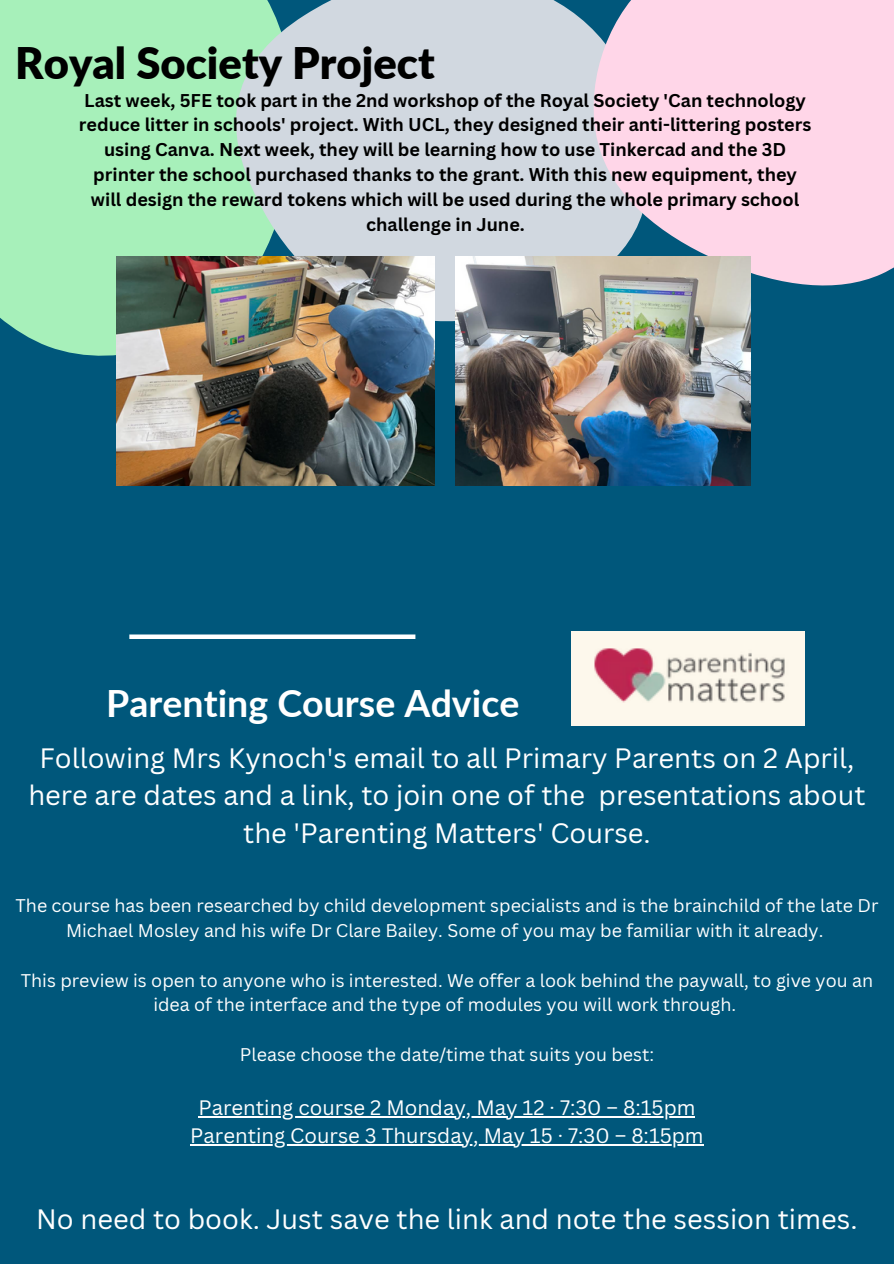
<style>
.page{position:relative;width:894px;height:1264px;background:#fff}
.page>*{position:absolute;margin:0;border:0;box-sizing:border-box;transform-origin:0 0}
.t1{font:900 43.5px "Lato";color:#000}
.t2{font:700 37.5px "Lato";color:#fff}
.t3{font:27.3px/37.2px "Canva Sans";color:#fff;text-align:center}
.t4{font:20.4px "Canva Sans";color:#fff}
.t5{font:700 18px/24.8px "Canva Sans";color:#000;text-align:center}
.t6{font:17.85px/24.8px "Canva Sans";color:#fff;text-align:center}
</style>
<div class="page">
<div style="left:0;top:0;width:893px;height:1263px;background:#00577b"></div>
<img style="left:571px;top:632px;width:233px;height:93px">
<div style="left:129px;top:634px;width:286px;height:5px;background:#fff"></div>
<div style="left:0;top:0;width:164px;height:360px;background:#a7f0ba"></div>
<svg style="left:164px;top:0;width:418px;height:431px;background:#c0d8d4"></svg>
<svg style="left:582px;top:0;width:311px;height:294px;background:#eccee1"></svg>
<img style="left:455px;top:257px;width:295px;height:228px">
<img style="left:117px;top:257px;width:317px;height:228px">
<hr style="left:198px;top:1116px;width:497px;height:1px;background:#fff">
<hr style="left:190px;top:1144px;width:513px;height:1px;background:#fff">
<p class="t1" style="left:15px;top:36px;width:421px">Royal Society Project</p>
<h3 class="t5" style="left:79px;top:87px;width:733px">Last week, 5FE took part in the 2nd workshop of the Royal Society 'Can technology reduce litter in schools' project. With UCL, they designed their anti-littering posters using Canva. Next week, they will be learning how to use Tinkercad and the 3D printer the school purchased thanks to the grant. With this new equipment, they will design the reward tokens which will be used during the whole primary school challenge in June.</h3>
<h1 class="t2" style="left:106px;top:680px;width:414px">Parenting Course Advice</h1>
<h5 class="t3" style="left:28px;top:739px;width:838px">Following Mrs Kynoch's email to all Primary Parents on 2 April, here are dates and a link, to join one of the presentations about the 'Parenting Matters' Course.</h5>
<p class="t6" style="left:15px;top:893px;width:864px">The course has been researched by child development specialists and is the brainchild of the late Dr<br>Michael Mosley and his wife Dr Clare Bailey. Some of you may be familiar with it already.</p>
<p class="t6" style="left:21px;top:967px;width:853px">This preview is open to anyone who is interested. We offer a look behind the paywall, to give you an idea of the interface and the type of modules you will work through.</p>
<p class="t6" style="left:240px;top:1041px;width:415px">Please choose the date/time that suits you best:</p>
<h2 class="t4" style="left:198px;top:1093px;width:498px">Parenting course 2 Monday, May 12 · 7:30 – 8:15pm</h2>
<p class="t4" style="left:190px;top:1121px;width:514px">Parenting Course 3 Thursday, May 15 · 7:30 – 8:15pm</p>
<p class="t3" style="left:36px;top:1199px;width:822px">No need to book. Just save the link and note the session times.</p>
</div>
